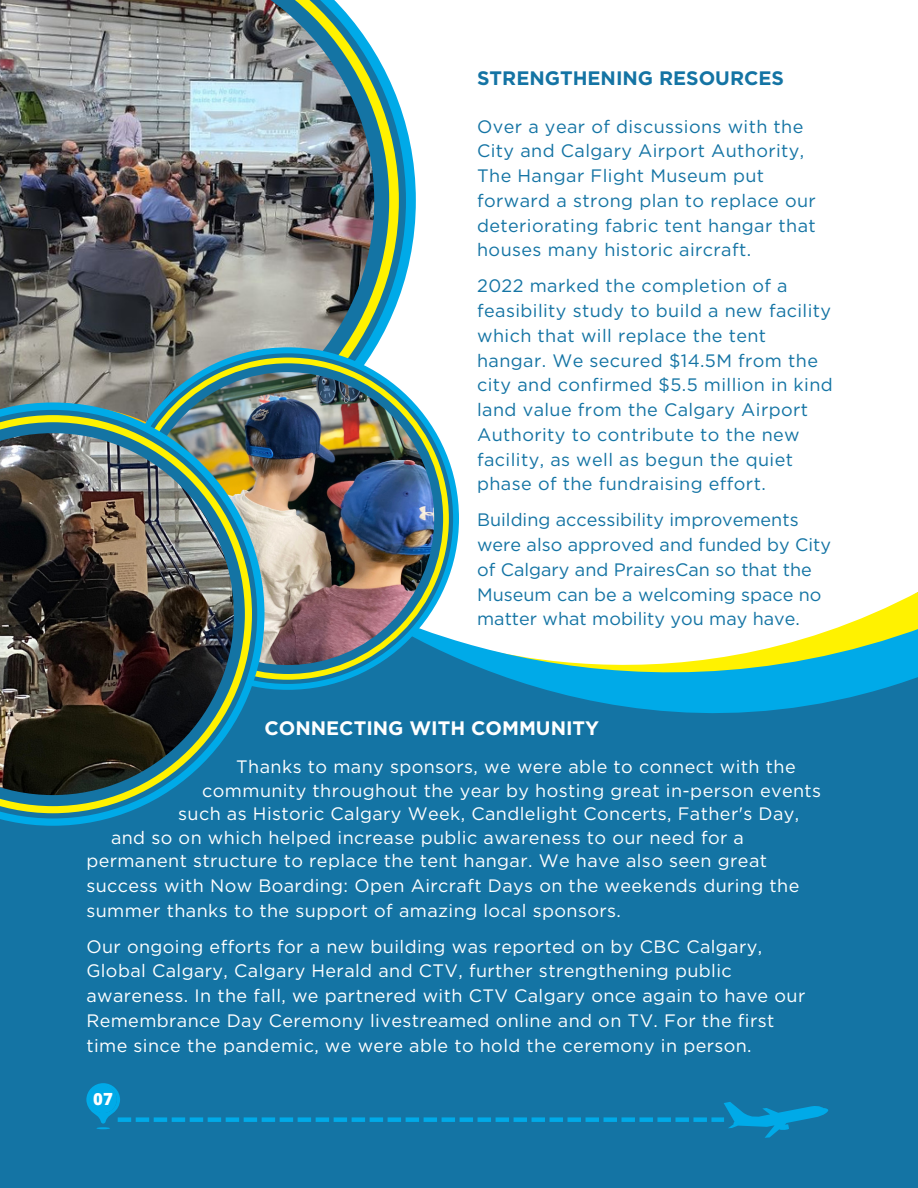
<style>
.page{position:relative;width:918px;height:1188px;background:#1474a4}
.page>*{position:absolute;margin:0;border:0;box-sizing:border-box;transform-origin:0 0}
.t1{font:700 19.5px "Gotham";color:#fff}
.t2{font:700 19.5px "Gotham";color:#1474a4}
.t3{font:18px/24.8px "Gotham";letter-spacing:.02em;color:#fff}
.t4{font:18px/24.8px "Gotham";letter-spacing:.02em;color:#1474a4}
.t5{font:18px/24.8px "Gotham";color:#1474a4}
.t6{font:800 16.8px "Open Sans";color:#fff}
</style>
<div class="page">
<div style="left:416px;top:0;width:502px;height:499px;background:#fff"></div>
<svg style="left:389px;top:0;width:17px;height:353px"></svg>
<svg style="left:374px;top:0;width:15px;height:353px"></svg>
<img style="left:0;top:0;width:374px;height:402px">
<svg style="left:86px;top:1083px;width:742px;height:55px"></svg>
<div style="left:453px;top:499px;width:465px;height:91px;background:#fff"></div>
<div style="left:453px;top:590px;width:465px;height:8px;background:#fff"></div>
<svg style="left:453px;top:598px;width:465px;height:115px;background:#8bcecf"></svg>
<svg style="left:122px;top:353px;width:331px;height:331px"></svg>
<svg style="left:132px;top:363px;width:311px;height:311px"></svg>
<img style="left:141px;top:372px;width:293px;height:293px;border-radius:50%">
<img style="left:0;top:402px;width:264px;height:424px">
<img style="left:0;top:410px;width:257px;height:408px">
<svg style="left:0;top:422px;width:245px;height:384px"></svg>
<img style="left:0;top:433px;width:234px;height:362px">
<p class="t2" style="left:477px;top:69px;width:308px">STRENGTHENING RESOURCES</p>
<p class="t4" style="left:477px;top:114px;width:340px">Over a year of discussions with the City and Calgary Airport Authority, The Hangar Flight Museum put forward a strong plan to replace our deteriorating fabric tent hangar that houses many historic aircraft.</p>
<p class="t4" style="left:477px;top:273px;width:357px">2022 marked the completion of a feasibility study to build a new facility which that will replace the tent hangar. We secured $14.5M from the city and confirmed $5.5 million in kind land value from the Calgary Airport Authority to contribute to the new facility, as well as begun the quiet phase of the fundraising effort.</p>
<p class="t5" style="left:477px;top:507px;width:355px">Building accessibility improvements were also approved and funded by City of Calgary and PrairesCan so that the Museum can be a welcoming space no matter what mobility you may have.</p>
<p class="t1" style="left:264px;top:719px;width:336px">CONNECTING WITH COMMUNITY</p>
<p class="t3" style="left:236px;top:754px;width:561px">Thanks to many sponsors, we were able to connect with the</p>
<p class="t3" style="left:202px;top:778px;width:620px">community throughout the year by hosting great in-person events</p>
<p class="t3" style="left:178px;top:801px;width:623px">such as Historic Calgary Week, Candlelight Concerts, Father's Day,</p>
<p class="t3" style="left:111px;top:825px;width:635px">and so on which helped increase public awareness to our need for a</p>
<p class="t3" style="left:86px;top:848px;width:715px">permanent structure to replace the tent hangar. We have also seen great success with Now Boarding: Open Aircraft Days on the weekends during the summer thanks to the support of amazing local sponsors.</p>
<p class="t3" style="left:86px;top:934px;width:720px">Our ongoing efforts for a new building was reported on by CBC Calgary, Global Calgary, Calgary Herald and CTV, further strengthening public awareness. In the fall, we partnered with CTV Calgary once again to have our Remembrance Day Ceremony livestreamed online and on TV. For the first time since the pandemic, we were able to hold the ceremony in person.</p>
<p class="t6" style="left:93px;top:1088px;width:21px">07</p>
</div>
